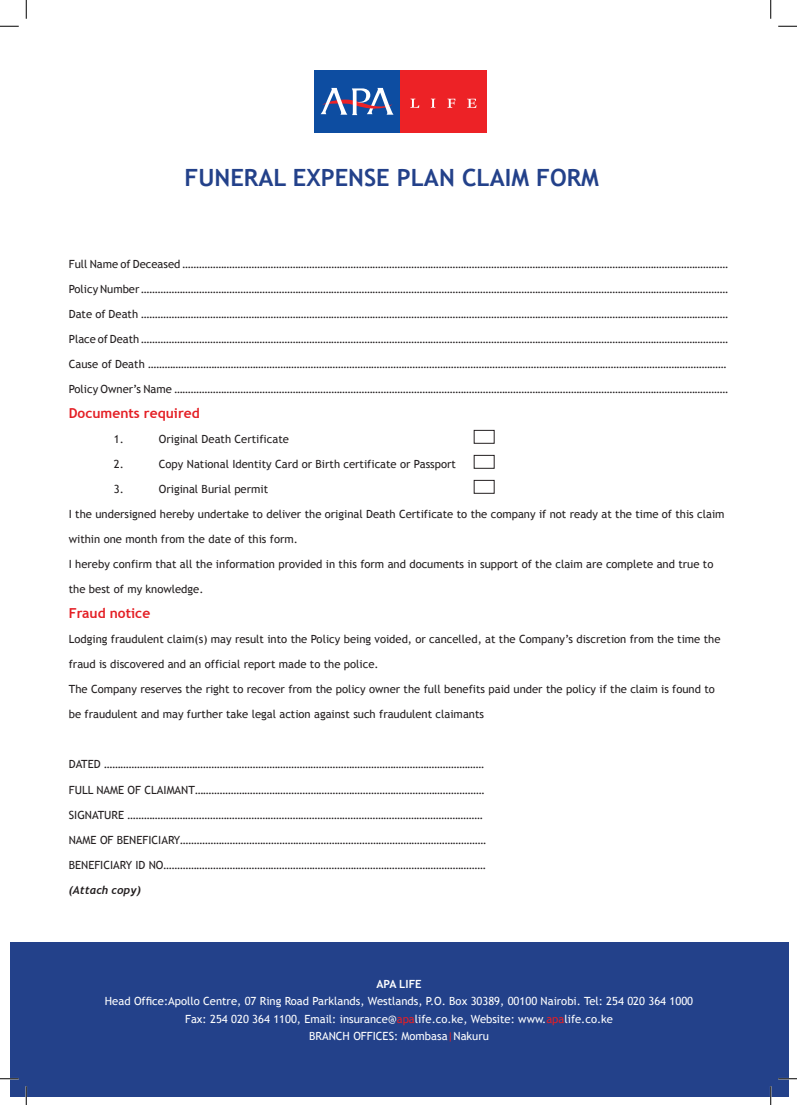
<style>
.page{position:relative;width:797px;height:1105px;background:#fff}
.page>*{position:absolute;margin:0;border:0;box-sizing:border-box;transform-origin:0 0}
.Paragraph_Style_1{font:700 23.75px "Trebuchet MS";color:#23418a}
.Paragraph_Style_1-2{font:700 13.75px "Trebuchet MS";color:#e41f25}
.Paragraph_Style_1-3{font:11.25px "Trebuchet MS";color:#231f20}
.t1{font:11.25px "Trebuchet MS";color:#fff}
.Paragraph_Style_1-4{font:italic 700 11.25px "Trebuchet";color:#231f20}
.t2{font:700 11.25px "Trebuchet MS";color:#fff}
.s1{color:#e41f25}
</style>
<div class="page">
<div style="left:474px;top:430px;width:20px;height:13px;border:1px solid #231f20"></div>
<div style="left:474px;top:455px;width:20px;height:13px;border:1px solid #231f20"></div>
<div style="left:474px;top:480px;width:20px;height:13px;border:1px solid #231f20"></div>
<div style="left:315px;top:70px;width:86px;height:63px;background:#0d4da1"></div>
<div style="left:401px;top:70px;width:86px;height:63px;background:#ed2226"></div>
<svg style="left:320px;top:88px;width:73px;height:27px"></svg>
<svg style="left:410px;top:99px;width:9px;height:9px"></svg>
<svg style="left:431px;top:99px;width:4px;height:9px"></svg>
<svg style="left:447px;top:99px;width:8px;height:9px"></svg>
<svg style="left:467px;top:99px;width:9px;height:9px"></svg>
<div style="left:10px;top:942px;width:778px;height:154px;background:#23418a"></div>
<svg style="left:0;top:25px;width:19px;height:2px"></svg>
<svg style="left:778px;top:25px;width:19px;height:2px"></svg>
<svg style="left:0;top:1078px;width:19px;height:1px"></svg>
<svg style="left:778px;top:1078px;width:19px;height:1px"></svg>
<svg style="left:25px;top:0;width:2px;height:19px"></svg>
<svg style="left:25px;top:1086px;width:2px;height:19px"></svg>
<svg style="left:770px;top:0;width:1px;height:19px"></svg>
<svg style="left:770px;top:1086px;width:1px;height:19px"></svg>
<p class="Paragraph_Style_1" style="left:185px;top:162px;width:416px">FUNERAL EXPENSE PLAN CLAIM FORM</p>
<p class="Paragraph_Style_1-3" style="left:69px;top:258px;width:660px">Full Name of Deceased ………………………………………………………………………………………………………………………………………………………………………………</p>
<p class="Paragraph_Style_1-3" style="left:69px;top:283px;width:660px">Policy Number ……………………………………………………………………………………………………………………………………………………………………………………………</p>
<p class="Paragraph_Style_1-3" style="left:69px;top:308px;width:660px">Date of Death ……………………………………………………………………………………………………………………………………………………………………………………………</p>
<p class="Paragraph_Style_1-3" style="left:69px;top:333px;width:660px">Place of Death ……………………………………………………………………………………………………………………………………………………………………………………………</p>
<p class="Paragraph_Style_1-3" style="left:69px;top:358px;width:659px">Cause of Death …………………………………………………………………………………………………………………………………………………………………………………………</p>
<p class="Paragraph_Style_1-3" style="left:69px;top:383px;width:660px">Policy Owner’s Name …………………………………………………………………………………………………………………………………………………………………………………</p>
<p class="Paragraph_Style_1-2" style="left:69px;top:405px;width:132px">Documents required</p>
<p class="Paragraph_Style_1-3" style="left:114px;top:433px;width:12px">1.</p>
<p class="Paragraph_Style_1-3" style="left:159px;top:433px;width:132px">Original Death Certificate</p>
<p class="Paragraph_Style_1-3" style="left:114px;top:458px;width:12px">2.</p>
<p class="Paragraph_Style_1-3" style="left:159px;top:458px;width:298px">Copy National Identity Card or Birth certificate or Passport</p>
<p class="Paragraph_Style_1-3" style="left:114px;top:483px;width:12px">3.</p>
<p class="Paragraph_Style_1-3" style="left:159px;top:483px;width:111px">Original Burial permit</p>
<p class="Paragraph_Style_1-3" style="left:69px;top:508px;width:657px">I the undersigned hereby undertake to deliver the original Death Certificate to the company if not ready at the time of this claim</p>
<p class="Paragraph_Style_1-3" style="left:69px;top:533px;width:231px">within one month from the date of this form.</p>
<p class="Paragraph_Style_1-3" style="left:69px;top:558px;width:646px">I hereby confirm that all the information provided in this form and documents in support of the claim are complete and true to</p>
<p class="Paragraph_Style_1-3" style="left:69px;top:583px;width:136px">the best of my knowledge.</p>
<p class="Paragraph_Style_1-2" style="left:69px;top:605px;width:83px">Fraud notice</p>
<p class="Paragraph_Style_1-3" style="left:69px;top:633px;width:653px">Lodging fraudulent claim(s) may result into the Policy being voided, or cancelled, at the Company’s discretion from the time the</p>
<p class="Paragraph_Style_1-3" style="left:69px;top:658px;width:311px">fraud is discovered and an official report made to the police.</p>
<p class="Paragraph_Style_1-3" style="left:69px;top:683px;width:647px">The Company reserves the right to recover from the policy owner the full benefits paid under the policy if the claim is found to</p>
<p class="Paragraph_Style_1-3" style="left:69px;top:708px;width:417px">be fraudulent and may further take legal action against such fraudulent claimants</p>
<p class="Paragraph_Style_1-3" style="left:69px;top:758px;width:417px">DATED …………………………………………………………………………………………………………………………</p>
<p class="Paragraph_Style_1-3" style="left:69px;top:783px;width:417px">FULL NAME OF CLAIMANT……………………………………………………………………………………………</p>
<p class="Paragraph_Style_1-3" style="left:69px;top:808px;width:415px">SIGNATURE …………………………………………………………………………………………………………………</p>
<p class="Paragraph_Style_1-3" style="left:69px;top:833px;width:418px">NAME OF BENEFICIARY…………………………………………………………………………………………………</p>
<p class="Paragraph_Style_1-3" style="left:69px;top:858px;width:418px">BENEFICIARY ID NO………………………………………………………………………………………………………</p>
<p class="Paragraph_Style_1-4" style="left:69px;top:883px;width:73px">(Attach copy)</p>
<p class="t2" style="left:376px;top:977px;width:47px">APA LIFE</p>
<p class="t1" style="left:105px;top:995px;width:589px">Head Office:Apollo Centre, 07 Ring Road Parklands, Westlands, P.O. Box 30389, 00100 Nairobi. Tel: 254 020 364 1000</p>
<p class="t1" style="left:185px;top:1012px;width:429px">Fax: 254 020 364 1100, Email: insurance@<span class="s1">apa</span>life.co.ke, Website: www.<span class="s1">apa</span>life.co.ke</p>
<p class="t1" style="left:309px;top:1030px;width:181px">BRANCH OFFICES: Mombasa<span class="s1">|</span>Nakuru</p>
</div>
